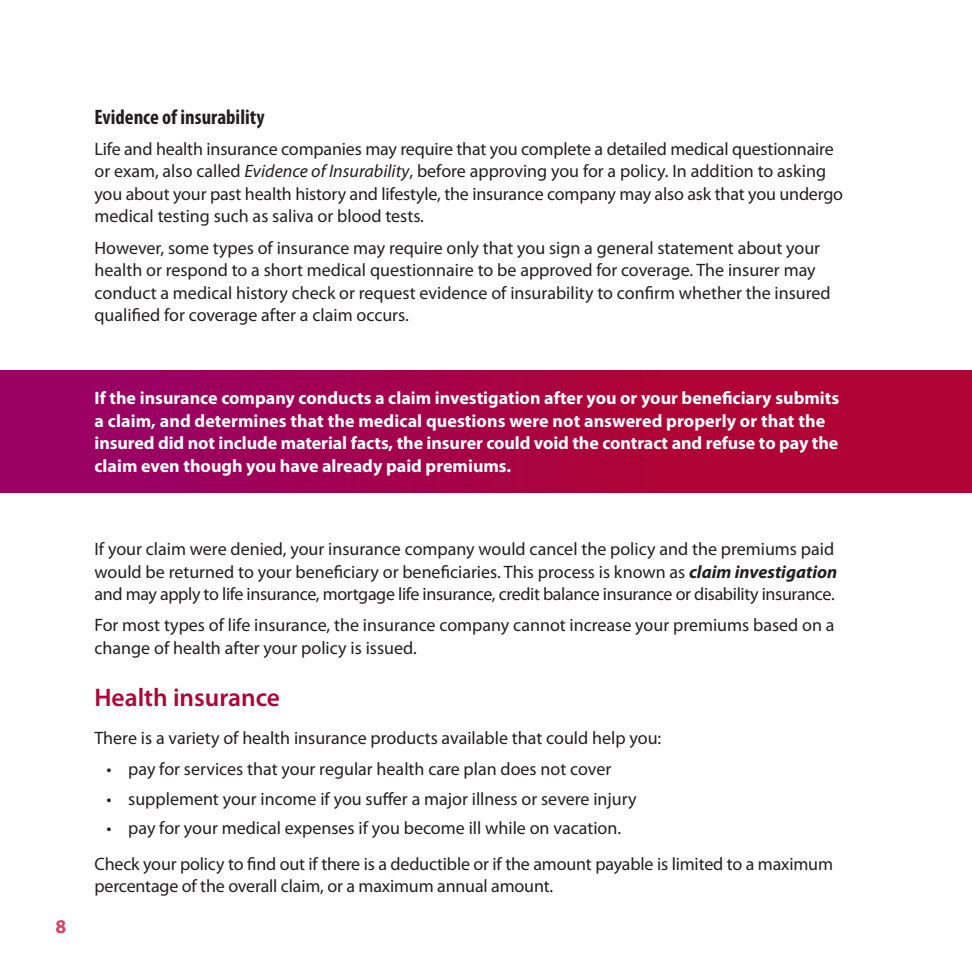
<style>
.page{position:relative;width:972px;height:972px;background:#fff}
.page>*{position:absolute;margin:0;border:0;box-sizing:border-box;transform-origin:0 0}
.t1{font:600 25.5px "Myriad Pro";color:#af0435}
.t2{font:700 condensed 21px "Myriad Pro";color:#231f20}
.t3{font:700 19.5px "Myriad Pro";color:#db4160}
.t4{font:18px/22.5px "Myriad Pro";color:#231f20}
.t5{font:700 18px/22.5px "Myriad Pro";color:#fff}
.s1{font-style:italic}
.s2{font-weight:700;font-style:italic}
</style>
<div class="page">
<div style="left:0;top:370px;width:972px;height:123px;background:linear-gradient(to right,#906,#b4052a)"></div>
<p class="t3" style="left:55px;top:913px;width:12px">8</p>
<p class="t2" style="left:94px;top:104px;width:172px">Evidence of insurability</p>
<p class="t4" style="left:94px;top:137px;width:750px">Life and health insurance companies may require that you complete a detailed medical questionnaire or exam, also called <span class="s1">Evidence of Insurability</span>, before approving you for a policy. In addition to asking you about your past health history and lifestyle, the insurance company may also ask that you undergo medical testing such as saliva or blood tests.</p>
<p class="t4" style="left:95px;top:236px;width:738px">However, some types of insurance may require only that you sign a general statement about your health or respond to a short medical questionnaire to be approved for coverage. The insurer may conduct a medical history check or request evidence of insurability to confirm whether the insured qualified for coverage after a claim occurs.</p>
<p class="t5" style="left:95px;top:386px;width:746px">If the insurance company conducts a claim investigation after you or your beneficiary submits a claim, and determines that the medical questions were not answered properly or that the insured did not include material facts, the insurer could void the contract and refuse to pay the claim even though you have already paid premiums.</p>
<p class="t4" style="left:95px;top:537px;width:744px">If your claim were denied, your insurance company would cancel the policy and the premiums paid would be returned to your beneficiary or beneficiaries. This process is known as <span class="s2">claim investigation </span>and may apply to life insurance, mortgage life insurance, credit balance insurance or disability insurance.</p>
<p class="t4" style="left:95px;top:614px;width:742px">For most types of life insurance, the insurance company cannot increase your premiums based on a change of health after your policy is issued.</p>
<h1 class="t1" style="left:94px;top:681px;width:187px">Health insurance</h1>
<p class="t4" style="left:94px;top:727px;width:568px">There is a variety of health insurance products available that could help you:</p>
<p class="t4" style="left:107px;top:758px;width:506px">• pay for services that your regular health care plan does not cover</p>
<p class="t4" style="left:107px;top:787px;width:532px">• supplement your income if you suffer a major illness or severe injury</p>
<p class="t4" style="left:94px;top:810px;width:740px;line-height:36px;text-indent:12px">• pay for your medical expenses if you become ill while on vacation.<br>Check your policy to find out if there is a deductible or if the amount payable is limited to a maximum</p>
<p class="t4" style="left:94px;top:875px;width:460px">percentage of the overall claim, or a maximum annual amount.</p>
</div>
